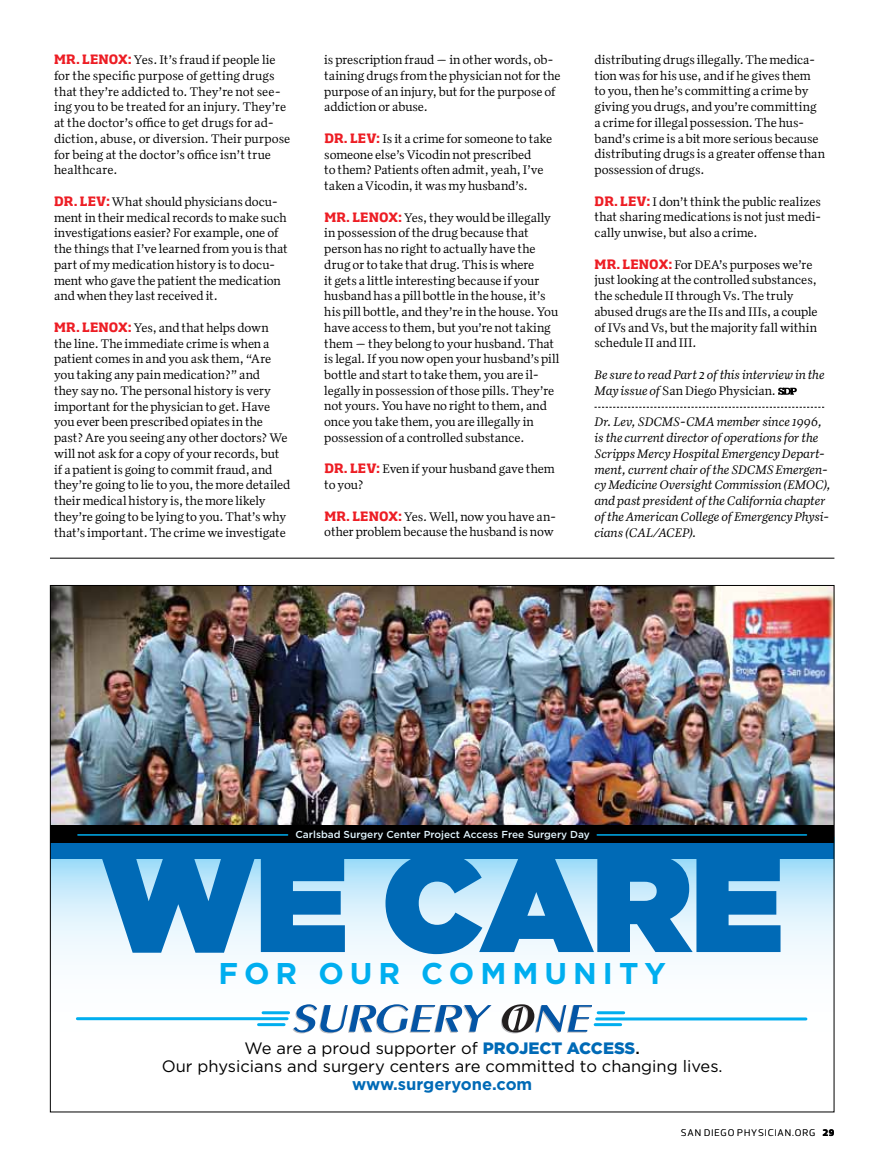
<style>
.page{position:relative;width:885px;height:1161px;background:#fff}
.page>*{position:absolute;margin:0;border:0;box-sizing:border-box;transform-origin:0 0}
.t1{font:900 139.5px "Gotham";letter-spacing:-.005em;color:#006ab6}
.t2{font:700 30px "Gotham";letter-spacing:.2em;color:#00aeef}
.t3{font:16.5px/18px "Gotham";color:#000;text-align:center}
.t4{font:700 16.5px "Gotham";color:#006ab6}
.t5{font:12.75px/15.8px "Quiosco One";letter-spacing:-.01em;color:#000}
.t6{font:italic 12.75px/15.8px "Quiosco One";letter-spacing:-.01em;color:#000}
.t7{font:500 10.2px "Gotham";color:#e1f4fd}
.t8{font:300 9.75px "Prelo";letter-spacing:.095em;color:#000}
.s1{font-family:"Soho Pro";font-weight:700;color:#ed1d24}
.s2{font-style:normal}
.s3{font-weight:900;color:#006ab6}
.s4{font-weight:500}
.s5{font-weight:900}
</style>
<div class="page">
<hr style="left:50px;top:558px;width:784px;height:1px;background:#000">
<svg style="left:52px;top:859px;width:780px;height:175px"></svg>
<div style="left:50px;top:603px;width:783px;height:256px;background:#006ab6"></div>
<img style="left:52px;top:587px;width:780px;height:238px">
<hr style="left:77px;top:1017px;width:210px;height:3px;background:#00aeef">
<hr style="left:263px;top:1011px;width:25px;height:3px;background:#00aeef">
<hr style="left:598px;top:1011px;width:25px;height:3px;background:#00aeef">
<hr style="left:258px;top:1023px;width:26px;height:3px;background:#00aeef">
<hr style="left:595px;top:1023px;width:25px;height:3px;background:#00aeef">
<hr style="left:596px;top:1017px;width:209px;height:3px;background:#00aeef">
<div style="left:50px;top:825px;width:783px;height:18px;background:#000"></div>
<hr style="left:78px;top:834px;width:209px;height:2px;background:#00aeef">
<hr style="left:597px;top:834px;width:209px;height:2px;background:#00aeef">
<svg style="left:292px;top:1004px;width:199px;height:29px"></svg>
<svg style="left:501px;top:1004px;width:90px;height:29px"></svg>
<svg style="left:778px;top:388px;width:18px;height:7px"></svg>
<svg style="left:594px;top:407px;width:229px;height:1px"></svg>
<p class="t5" style="left:54px;top:52px;width:238px"><span class="s1">MR. LENOX:</span> Yes. It’s fraud if people lie for the specific purpose of getting drugs that they’re addicted to. They’re not see&shy;ing you to be treated for an injury. They’re at the doctor’s office to get drugs for ad&shy;diction, abuse, or diversion. Their purpose for being at the doctor’s office isn’t true healthcare.</p>
<p class="t5" style="left:54px;top:193px;width:235px"><span class="s1">DR. LEV:</span> What should physicians docu&shy;ment in their medical records to make such investigations easier? For example, one of the things that I’ve learned from you is that part of my medication history is to docu&shy;ment who gave the patient the medication and when they last received it.</p>
<p class="t5" style="left:54px;top:319px;width:238px"><span class="s1">MR. LENOX:</span> Yes, and that helps down<br>the line. The immediate crime is when a patient comes in and you ask them, “Are you taking any pain medication?” and<br>they say no. The personal history is very important for the physician to get. Have you ever been prescribed opiates in the past? Are you seeing any other doctors? We will not ask for a copy of your records, but if a patient is going to commit fraud, and they’re going to lie to you, the more detailed their medical history is, the more likely they’re going to be lying to you. That’s why that’s important. The crime we investigate</p>
<p class="t5" style="left:324px;top:52px;width:238px">is prescription fraud — in other words, ob&shy;taining drugs from the physician not for the purpose of an injury, but for the purpose of addiction or abuse.</p>
<p class="t5" style="left:324px;top:130px;width:229px"><span class="s1">DR. LEV:</span> Is it a crime for someone to take someone else’s Vicodin not prescribed<br>to them? Patients often admit, yeah, I’ve taken a Vicodin, it was my husband’s.</p>
<p class="t5" style="left:324px;top:209px;width:236px"><span class="s1">MR. LENOX:</span> Yes, they would be illegally in possession of the drug because that person has no right to actually have the drug or to take that drug. This is where<br>it gets a little interesting because if your husband has a pill bottle in the house, it’s his pill bottle, and they’re in the house. You have access to them, but you’re not taking them — they belong to your husband. That is legal. If you now open your husband’s pill bottle and start to take them, you are il&shy;legally in possession of those pills. They’re not yours. You have no right to them, and once you take them, you are illegally in possession of a controlled substance.</p>
<p class="t5" style="left:324px;top:461px;width:232px"><span class="s1">DR. LEV:</span> Even if your husband gave them to you?</p>
<p class="t5" style="left:324px;top:508px;width:234px"><span class="s1">MR. LENOX:</span> Yes. Well, now you have an&shy;other problem because the husband is now</p>
<p class="t5" style="left:594px;top:51px;width:232px">distributing drugs illegally. The medica&shy;tion was for his use, and if he gives them to you, then he’s committing a crime by giving you drugs, and you’re committing a crime for illegal possession. The hus&shy;band’s crime is a bit more serious because distributing drugs is a greater offense than possession of drugs.</p>
<p class="t5" style="left:594px;top:193px;width:228px;text-align:justify"><span class="s1">DR. LEV:</span> I don’t think the public realizes that sharing medications is not just medi&shy;cally unwise, but also a crime.</p>
<p class="t5" style="left:594px;top:256px;width:224px"><span class="s1">MR. LENOX:</span> For DEA’s purposes we’re just looking at the controlled substances, the schedule II through Vs. The truly abused drugs are the IIs and IIIs, a couple of IVs and Vs, but the majority fall within schedule II and III.</p>
<p class="t6" style="left:594px;top:366px;width:231px">Be sure to read Part 2 of this interview in the<br>May issue of <span class="s2">San Diego Physician</span>.</p>
<p class="t6" style="left:594px;top:414px;width:238px">Dr. Lev, SDCMS-CMA member since 1996, is the current director of operations for the Scripps Mercy Hospital Emergency Depart&shy;ment, current chair of the SDCMS Emergen&shy;cy Medicine Oversight Commission (EMOC), and past president of the California chapter of the American College of Emergency Physi&shy;cians (CAL/ACEP).</p>
<p class="t7" style="left:295px;top:827px;width:296px">Carlsbad Surgery Center Project Access Free Surgery Day</p>
<h1 class="t1" style="left:101px;top:803px;width:684px">WE CARE</h1>
<h2 class="t2" style="left:218px;top:953px;width:449px">FOR OUR COMMUNITY</h2>
<p class="t3" style="left:162px;top:1039px;width:562px">We are a proud supporter of <span class="s3">PROJECT ACCESS</span><span class="s4">.<br></span>Our physicians and surgery centers are committed to changing lives.</p>
<p class="t4" style="left:352px;top:1073px;width:182px">www.surgeryone.com</p>
<p class="t8" style="left:680px;top:1127px;width:155px">SAN DIEGO PHYSICIAN.ORG <span class="s5">29</span></p>
</div>
